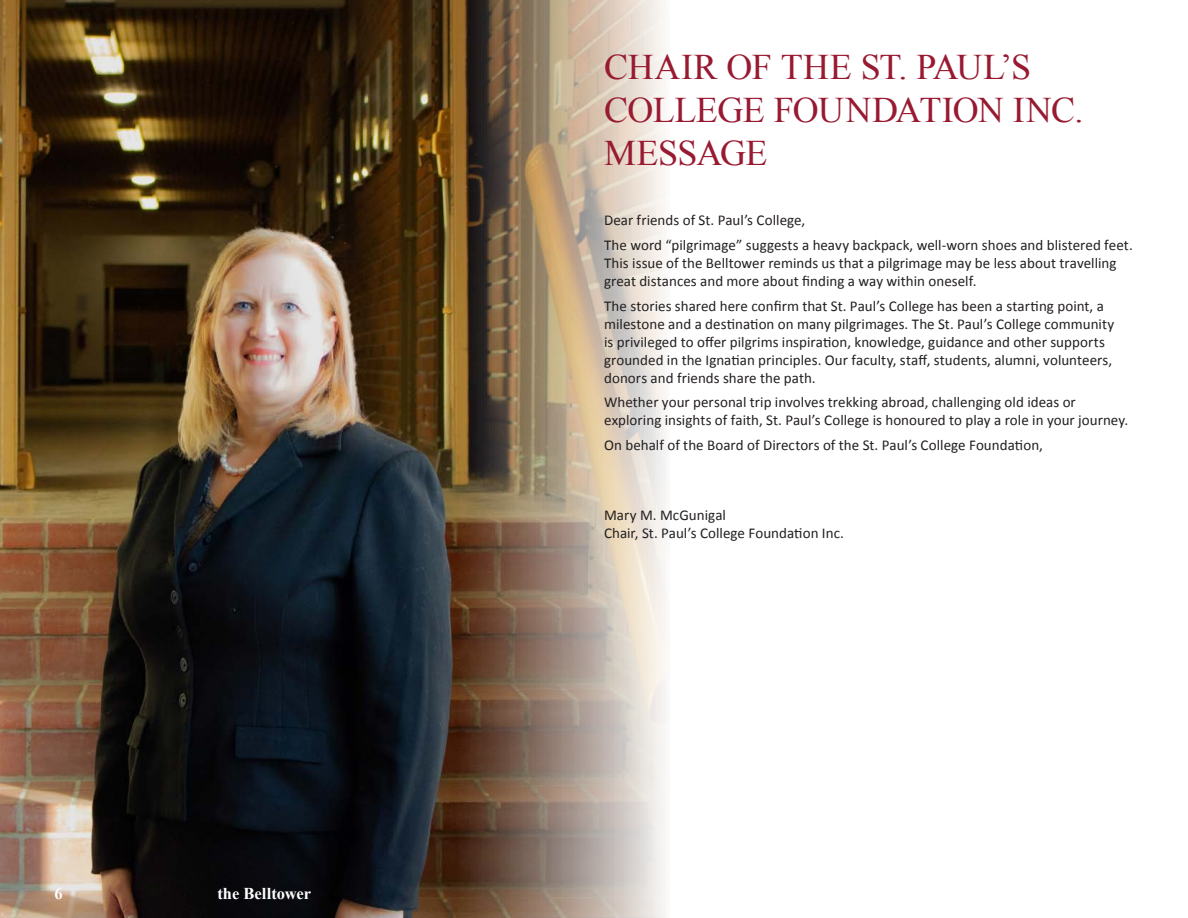
<style>
.page{position:relative;width:1188px;height:918px;background:#fff}
.page>*{position:absolute;margin:0;border:0;box-sizing:border-box;transform-origin:0 0}
.t1{font:36px/43.2px "Times New Roman";letter-spacing:-.015em;color:#981a31}
.t2{font:700 16.5px "Times New Roman";color:#fff}
.Body{font:15px/18px "Calibri";letter-spacing:.005em;color:#231f20}
.Byline{font:15px/18px "Calibri";color:#231f20}
</style>
<div class="page">
<img style="left:0;top:0;width:665px;height:918px">
<p class="t2" style="left:55px;top:882px;width:10px">6</p>
<p class="t2" style="left:218px;top:882px;width:95px">the Belltower</p>
<p class="t1" style="left:604px;top:45px;width:481px">CHAIR OF THE ST. PAUL’S<br>COLLEGE FOUNDATION INC.<br>MESSAGE</p>
<p class="Body" style="left:604px;top:211px;width:203px">Dear friends of St. Paul’s College,</p>
<p class="Body" style="left:604px;top:235px;width:530px">The word “pilgrimage” suggests a heavy backpack, well-worn shoes and blistered feet.<br>This issue of the Belltower reminds us that a pilgrimage may be less about travelling great distances and more about finding a way within oneself.</p>
<p class="Body" style="left:604px;top:296px;width:512px">The stories shared here confirm that St. Paul’s College has been a starting point, a milestone and a destination on many pilgrimages. The St. Paul’s College community is privileged to offer pilgrims inspiration, knowledge, guidance and other supports grounded in the Ignatian principles. Our faculty, staff, students, alumni, volunteers, donors and friends share the path.</p>
<p class="Body" style="left:604px;top:393px;width:526px">Whether your personal trip involves trekking abroad, challenging old ideas or exploring insights of faith, St. Paul’s College is honoured to play a role in your journey.</p>
<p class="Body" style="left:604px;top:436px;width:440px">On behalf of the Board of Directors of the St. Paul’s College Foundation,</p>
<p class="Byline" style="left:604px;top:505px;width:241px">Mary M. McGunigal<br>Chair, St. Paul’s College Foundation Inc.</p>
</div>
